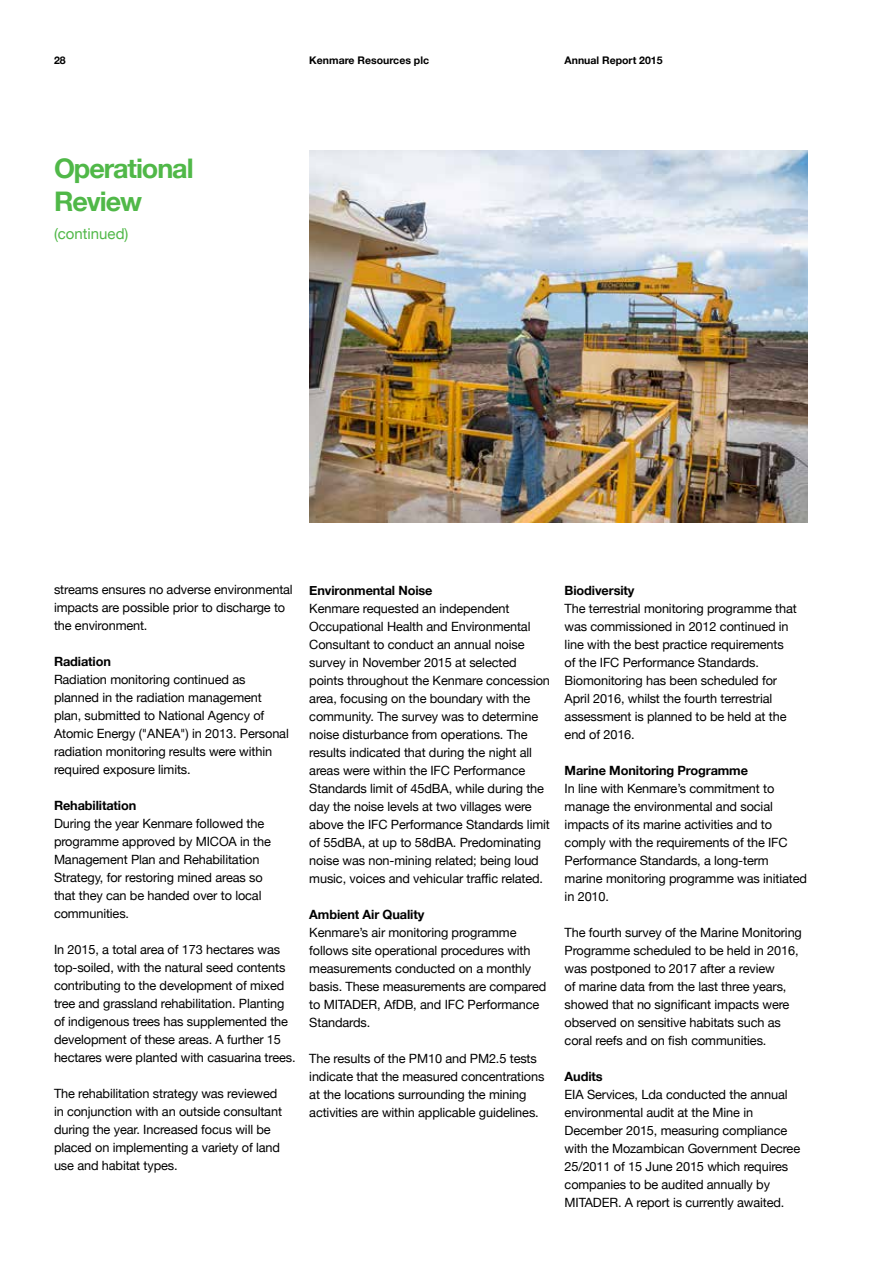
<style>
.page{position:relative;width:893px;height:1263px;background:#fff}
.page>*{position:absolute;margin:0;border:0;box-sizing:border-box;transform-origin:0 0}
.t1{font:700 27px/33px "Helvetica Neue";letter-spacing:-.04em;color:#50b848}
.t2{font:15px "Helvetica Neue";color:#50b848}
.t3{font:12.75px/18px "Helvetica Neue";letter-spacing:-.01em;color:#000}
.t4{font:700 12.75px "Helvetica Neue";letter-spacing:-.01em;color:#000}
.t5{font:700 10.5px "Helvetica Neue";color:#000}
</style>
<div class="page">
<img style="left:309px;top:150px;width:499px;height:372px">
<p class="t5" style="left:54px;top:52px;width:13px">28</p>
<p class="t5" style="left:309px;top:52px;width:121px">Kenmare Resources plc</p>
<p class="t5" style="left:565px;top:52px;width:100px">Annual Report 2015</p>
<h1 class="t1" style="left:54px;top:152px;width:141px">Operational<br>Review</h1>
<p class="t2" style="left:54px;top:223px;width:76px">(continued)</p>
<p class="t3" style="left:54px;top:581px;width:240px">streams ensures no adverse environmental impacts are possible prior to discharge to the environment.</p>
<p class="t4" style="left:54px;top:652px;width:59px">Radiation</p>
<p class="t3" style="left:54px;top:671px;width:236px">Radiation monitoring continued as planned in the radiation management plan, submitted to National Agency of Atomic Energy ("ANEA") in 2013. Personal radiation monitoring results were within required exposure limits.</p>
<p class="t4" style="left:54px;top:796px;width:84px">Rehabilitation</p>
<p class="t3" style="left:54px;top:815px;width:218px">During the year Kenmare followed the programme approved by MICOA in the<br>Management Plan and Rehabilitation<br>Strategy, for restoring mined areas so that they can be handed over to local communities.</p>
<p class="t3" style="left:54px;top:941px;width:243px">In 2015, a total area of 173 hectares was top-soiled, with the natural seed contents contributing to the development of mixed tree and grassland rehabilitation. Planting of indigenous trees has supplemented the development of these areas. A further 15 hectares were planted with casuarina trees.</p>
<p class="t3" style="left:54px;top:1085px;width:229px">The rehabilitation strategy was reviewed in conjunction with an outside consultant during the year. Increased focus will be placed on implementing a variety of land use and habitat types.</p>
<p class="t4" style="left:309px;top:580px;width:125px">Environmental Noise</p>
<p class="t3" style="left:309px;top:600px;width:242px">Kenmare requested an independent Occupational Health and Environmental Consultant to conduct an annual noise survey in November 2015 at selected points throughout the Kenmare concession area, focusing on the boundary with the community. The survey was to determine noise disturbance from operations. The results indicated that during the night all areas were within the IFC Performance Standards limit of 45dBA, while during the day the noise levels at two villages were above the IFC Performance Standards limit of 55dBA, at up to 58dBA. Predominating noise was non-mining related; being loud music, voices and vehicular traffic related.</p>
<p class="t4" style="left:309px;top:904px;width:116px">Ambient Air Quality</p>
<p class="t3" style="left:309px;top:924px;width:239px">Kenmare’s air monitoring programme follows site operational procedures with measurements conducted on a monthly basis. These measurements are compared to MITADER, AfDB, and IFC Performance Standards.</p>
<p class="t3" style="left:309px;top:1050px;width:237px">The results of the PM10 and PM2.5 tests indicate that the measured concentrations at the locations surrounding the mining activities are within applicable guidelines.</p>
<p class="t4" style="left:565px;top:580px;width:71px">Biodiversity</p>
<p class="t3" style="left:565px;top:600px;width:234px">The terrestrial monitoring programme that was commissioned in 2012 continued in line with the best practice requirements of the IFC Performance Standards.<br>Biomonitoring has been scheduled for April 2016, whilst the fourth terrestrial assessment is planned to be held at the end of 2016.</p>
<p class="t4" style="left:565px;top:760px;width:185px">Marine Monitoring Programme</p>
<p class="t3" style="left:565px;top:780px;width:244px">In line with Kenmare’s commitment to manage the environmental and social impacts of its marine activities and to comply with the requirements of the IFC Performance Standards, a long-term marine monitoring programme was initiated in 2010.</p>
<p class="t3" style="left:565px;top:924px;width:239px">The fourth survey of the Marine Monitoring Programme scheduled to be held in 2016, was postponed to 2017 after a review<br>of marine data from the last three years, showed that no significant impacts were observed on sensitive habitats such as coral reefs and on fish communities.</p>
<p class="t4" style="left:565px;top:1066px;width:40px">Audits</p>
<p class="t3" style="left:565px;top:1086px;width:237px">EIA Services, Lda conducted the annual environmental audit at the Mine in December 2015, measuring compliance with the Mozambican Government Decree 25/2011 of 15 June 2015 which requires companies to be audited annually by MITADER. A report is currently awaited.</p>
</div>
